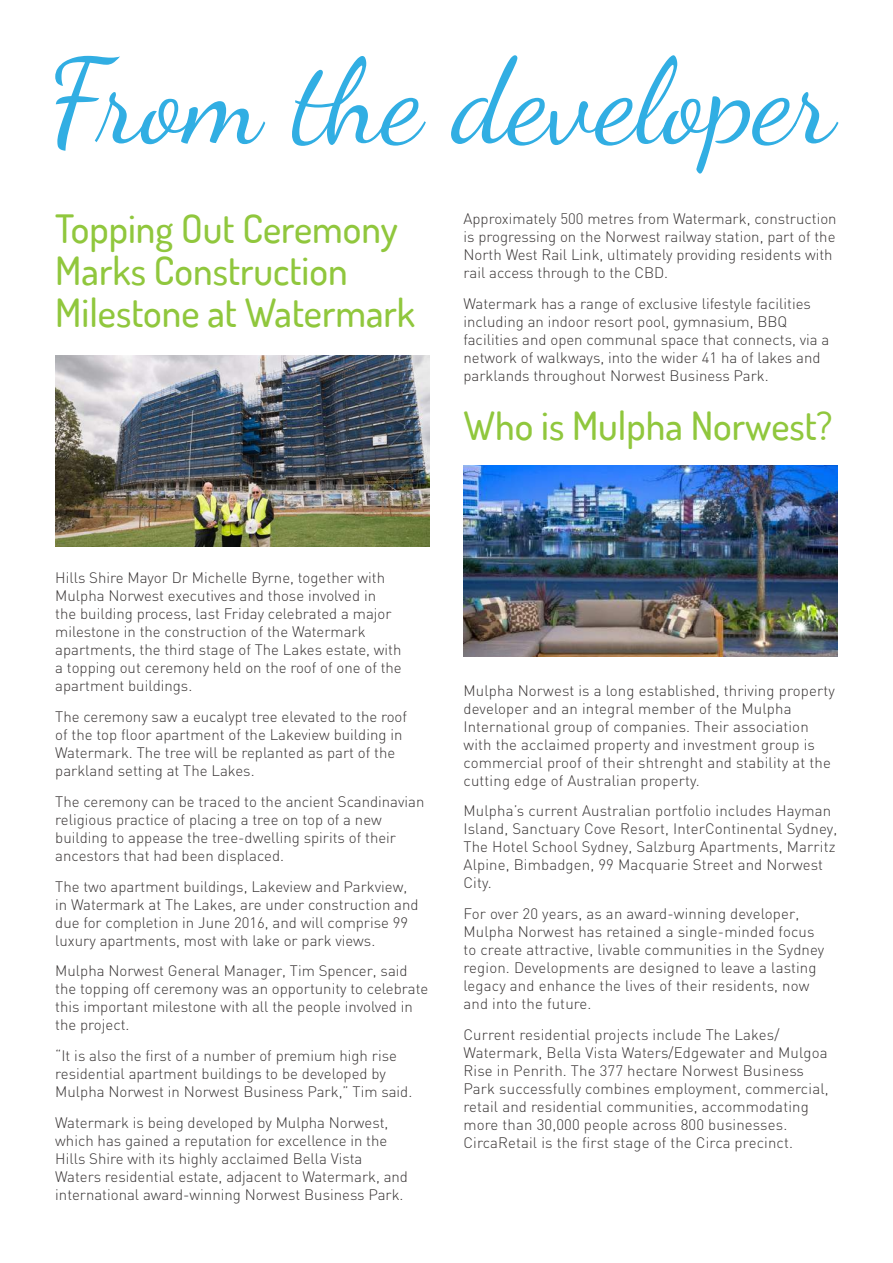
<style>
.page{position:relative;width:893px;height:1263px;background:#fff}
.page>*{position:absolute;margin:0;border:0;box-sizing:border-box;transform-origin:0 0}
.t1{font:118.2px "Dancing Script";color:#31aee3}
.t2{font:500 39px/42px "Dosis";color:#90c73d}
.t3{font:300 15px/18px "DIN";color:#393535}
</style>
<div class="page">
<img style="left:55px;top:355px;width:374px;height:192px">
<img style="left:463px;top:465px;width:375px;height:192px">
<h1 class="t1" style="left:47px;top:32px;width:789px">From the developer</h1>
<h2 class="t2" style="left:55px;top:207px;width:361px">Topping Out Ceremony<br>Marks Construction<br>Milestone at Watermark</h2>
<p class="t3" style="left:463px;top:210px;width:375px">Approximately 500 metres from Watermark, construction is progressing on the Norwest railway station, part of the North West Rail Link, ultimately providing residents with rail access through to the CBD.</p>
<p class="t3" style="left:463px;top:295px;width:367px">Watermark has a range of exclusive lifestyle facilities including an indoor resort pool, gymnasium, BBQ facilities and open communal space that connects, via a network of walkways, into the wider 41 ha of lakes and parklands throughout Norwest Business Park.</p>
<h2 class="t2" style="left:463px;top:403px;width:370px">Who is Mulpha Norwest?</h2>
<p class="t3" style="left:55px;top:569px;width:348px">Hills Shire Mayor Dr Michelle Byrne, together with Mulpha Norwest executives and those involved in<br>the building process, last Friday celebrated a major milestone in the construction of the Watermark apartments, the third stage of The Lakes estate, with a topping out ceremony held on the roof of one of the apartment buildings.</p>
<p class="t3" style="left:55px;top:707px;width:353px">The ceremony saw a eucalypt tree elevated to the roof of the top floor apartment of the Lakeview building in Watermark. The tree will be replanted as part of the parkland setting at The Lakes.</p>
<p class="t3" style="left:55px;top:792px;width:371px">The ceremony can be traced to the ancient Scandinavian religious practice of placing a tree on top of a new building to appease the tree-dwelling spirits of their ancestors that had been displaced.</p>
<p class="t3" style="left:55px;top:877px;width:365px">The two apartment buildings, Lakeview and Parkview, in Watermark at The Lakes, are under construction and due for completion in June 2016, and will comprise 99 luxury apartments, most with lake or park views.</p>
<p class="t3" style="left:55px;top:962px;width:374px">Mulpha Norwest General Manager, Tim Spencer, said the topping off ceremony was an opportunity to celebrate this important milestone with all the people involved in the project.</p>
<p class="t3" style="left:55px;top:1046px;width:359px">“It is also the first of a number of premium high rise residential apartment buildings to be developed by<br>Mulpha Norwest in Norwest Business Park,” Tim said.</p>
<p class="t3" style="left:55px;top:1113px;width:354px">Watermark is being developed by Mulpha Norwest, which has gained a reputation for excellence in the Hills Shire with its highly acclaimed Bella Vista Waters residential estate, adjacent to Watermark, and international award-winning Norwest Business Park.</p>
<p class="t3" style="left:463px;top:681px;width:373px">Mulpha Norwest is a long established, thriving property developer and an integral member of the Mulpha International group of companies. Their association with the acclaimed property and investment group is commercial proof of their shtrenght and stability at the cutting edge of Australian property.</p>
<p class="t3" style="left:463px;top:802px;width:375px">Mulpha’s current Australian portfolio includes Hayman Island, Sanctuary Cove Resort, InterContinental Sydney, The Hotel School Sydney, Salzburg Apartments, Marritz Alpine, Bimbadgen, 99 Macquarie Street and Norwest City.</p>
<p class="t3" style="left:463px;top:904px;width:362px">For over 20 years, as an award-winning developer, Mulpha Norwest has retained a single-minded focus to create attractive, livable communities in the Sydney region. Developments are designed to leave a lasting legacy and enhance the lives of their residents, now and into the future.</p>
<p class="t3" style="left:463px;top:1025px;width:367px">Current residential projects include The Lakes/ Watermark, Bella Vista Waters/Edgewater and Mulgoa Rise in Penrith. The 377 hectare Norwest Business Park successfully combines employment, commercial, retail and residential communities, accommodating more than 30,000 people across 800 businesses.<br>CircaRetail is the first stage of the Circa precinct.</p>
</div>
